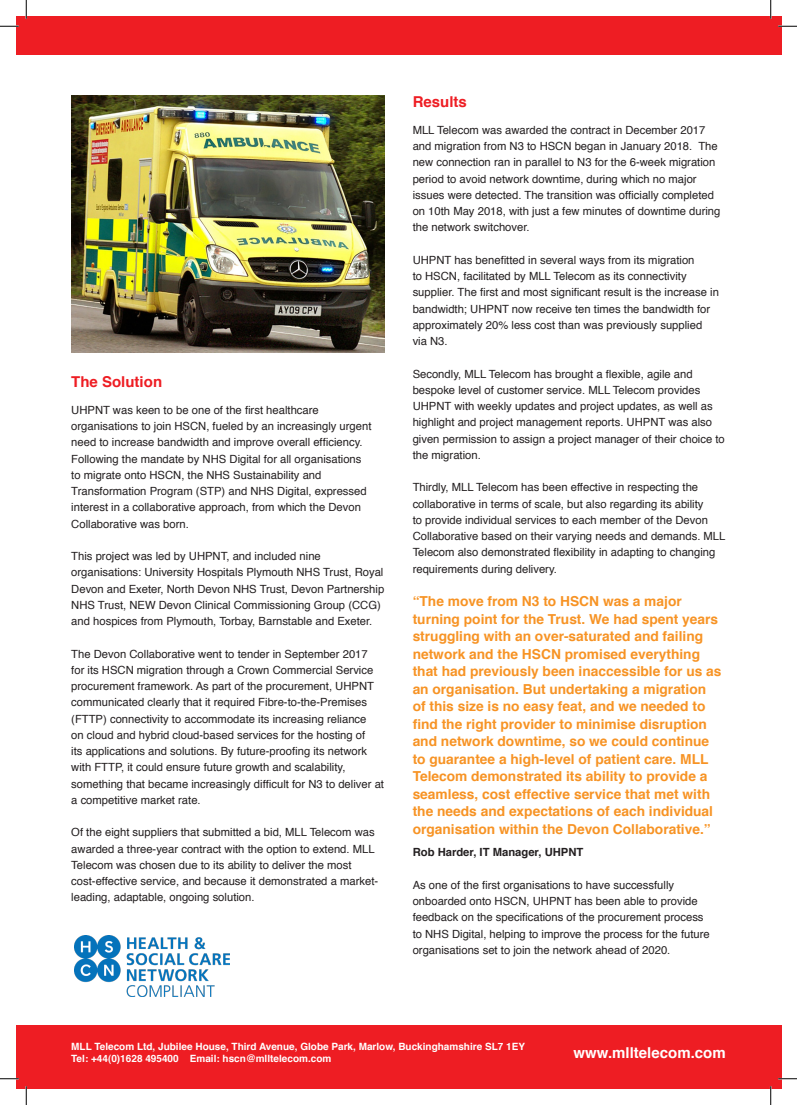
<style>
.page{position:relative;width:797px;height:1105px;background:#fff}
.page>*{position:absolute;margin:0;border:0;box-sizing:border-box;transform-origin:0 0}
.t1{font:700 15px "Helvetica";color:#fff}
.t2{font:700 15px "Helvetica";color:#ee1d23}
.t3{font:700 13.75px/17.5px "Helvetica";color:#f79324}
.t4{font:11.25px/16.2px "Helvetica";color:#231f20}
.t5{font:700 11.25px "Helvetica";color:#231f20}
.t6{font:700 10px "Helvetica";color:#fff}
</style>
<div class="page">
<div style="left:16px;top:16px;width:765px;height:39px;background:#ee1d23"></div>
<div style="left:16px;top:1025px;width:765px;height:64px;background:#ee1d23"></div>
<img style="left:71px;top:96px;width:313px;height:256px">
<img style="left:75px;top:935px;width:154px;height:61px">
<svg style="left:0;top:25px;width:19px;height:2px"></svg>
<svg style="left:778px;top:25px;width:19px;height:2px"></svg>
<svg style="left:0;top:1078px;width:19px;height:1px"></svg>
<svg style="left:778px;top:1078px;width:19px;height:1px"></svg>
<svg style="left:25px;top:0;width:2px;height:19px"></svg>
<svg style="left:25px;top:1086px;width:2px;height:19px"></svg>
<svg style="left:770px;top:0;width:1px;height:19px"></svg>
<svg style="left:770px;top:1086px;width:1px;height:19px"></svg>
<p class="t2" style="left:71px;top:370px;width:92px">The Solution</p>
<p class="t4" style="left:71px;top:402px;width:302px">UHPNT was keen to be one of the first healthcare organisations to join HSCN, fueled by an increasingly urgent need to increase bandwidth and improve overall efficiency.<br>Following the mandate by NHS Digital for all organisations to migrate onto HSCN, the NHS Sustainability and Transformation Program (STP) and NHS Digital, expressed interest in a collaborative approach, from which the Devon Collaborative was born.</p>
<p class="t4" style="left:71px;top:548px;width:314px">This project was led by UHPNT, and included nine organisations: University Hospitals Plymouth NHS Trust, Royal Devon and Exeter, North Devon NHS Trust, Devon Partnership NHS Trust, NEW Devon Clinical Commissioning Group (CCG) and hospices from Plymouth, Torbay, Barnstable and Exeter.</p>
<p class="t4" style="left:71px;top:646px;width:314px">The Devon Collaborative went to tender in September 2017<br>for its HSCN migration through a Crown Commercial Service procurement framework. As part of the procurement, UHPNT communicated clearly that it required Fibre-to-the-Premises (FTTP) connectivity to accommodate its increasing reliance<br>on cloud and hybrid cloud-based services for the hosting of<br>its applications and solutions. By future-proofing its network with FTTP, it could ensure future growth and scalability, something that became increasingly difficult for N3 to deliver at a competitive market rate.</p>
<p class="t4" style="left:71px;top:825px;width:308px">Of the eight suppliers that submitted a bid, MLL Telecom was awarded a three-year contract with the option to extend. MLL Telecom was chosen due to its ability to deliver the most cost-effective service, and because it demonstrated a market&shy;leading, adaptable, ongoing solution.</p>
<p class="t2" style="left:412px;top:90px;width:56px">Results</p>
<p class="t4" style="left:412px;top:122px;width:309px">MLL Telecom was awarded the contract in December 2017 and migration from N3 to HSCN began in January 2018. The new connection ran in parallel to N3 for the 6-week migration period to avoid network downtime, during which no major issues were detected. The transition was officially completed on 10th May 2018, with just a few minutes of downtime during the network switchover.</p>
<p class="t4" style="left:412px;top:252px;width:308px">UHPNT has benefitted in several ways from its migration<br>to HSCN, facilitated by MLL Telecom as its connectivity supplier. The first and most significant result is the increase in bandwidth; UHPNT now receive ten times the bandwidth for approximately 20% less cost than was previously supplied</p>
<p class="t4" style="left:412px;top:333px;width:37px">via N3.</p>
<p class="t4" style="left:412px;top:366px;width:314px">Secondly, MLL Telecom has brought a flexible, agile and bespoke level of customer service. MLL Telecom provides UHPNT with weekly updates and project updates, as well as highlight and project management reports. UHPNT was also given permission to assign a project manager of their choice to the migration.</p>
<p class="t4" style="left:412px;top:480px;width:314px">Thirdly, MLL Telecom has been effective in respecting the collaborative in terms of scale, but also regarding its ability<br>to provide individual services to each member of the Devon Collaborative based on their varying needs and demands. MLL Telecom also demonstrated flexibility in adapting to changing requirements during delivery.</p>
<p class="t3" style="left:412px;top:593px;width:310px">“The move from N3 to HSCN was a major turning point for the Trust. We had spent years struggling with an over-saturated and failing network and the HSCN promised everything that had previously been inaccessible for us as an organisation. But undertaking a migration of this size is no easy feat, and we needed to find the right provider to minimise disruption and network downtime, so we could continue to guarantee a high-level of patient care. MLL Telecom demonstrated its ability to provide a seamless, cost effective service that met with the needs and expectations of each individual organisation within the Devon Collaborative.”</p>
<p class="t5" style="left:412px;top:843px;width:172px">Rob Harder, IT Manager, UHPNT</p>
<p class="t4" style="left:412px;top:877px;width:299px">As one of the first organisations to have successfully onboarded onto HSCN, UHPNT has been able to provide feedback on the specifications of the procurement process to NHS Digital, helping to improve the process for the future organisations set to join the network ahead of 2020.</p>
<p class="t6" style="left:71px;top:1038px;width:455px">MLL Telecom Ltd, Jubilee House, Third Avenue, Globe Park, Marlow, Buckinghamshire SL7 1EY</p>
<p class="t6" style="left:71px;top:1050px;width:261px">Tel: +44(0)1628 495400 Email: hscn@mlltelecom.com</p>
<p class="t1" style="left:573px;top:1040px;width:153px">www.mlltelecom.com</p>
</div>
